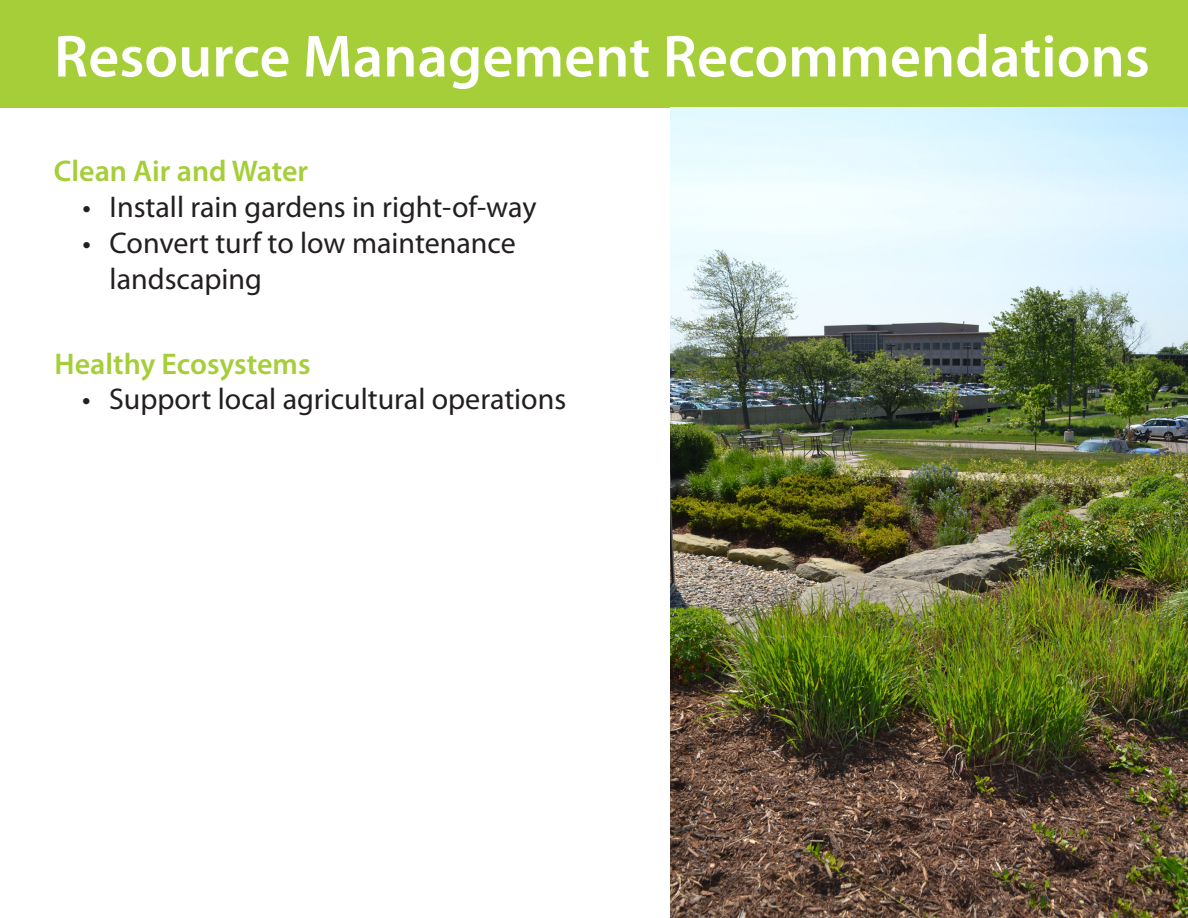
<style>
.page{position:relative;width:1188px;height:918px;background:#fff}
.page>*{position:absolute;margin:0;border:0;box-sizing:border-box;transform-origin:0 0}
.t1{font:600 60px "Myriad Pro";color:#fff}
.t2{font:30px/36px "Myriad Pro";color:#231f20}
.t3{font:600 30px "Myriad Pro";color:#a6ce39}
</style>
<div class="page">
<div style="left:0;top:0;width:1188px;height:108px;background:#a6ce39"></div>
<img style="left:670px;top:108px;width:518px;height:810px">
<p class="t1" style="left:54px;top:18px;width:1097px">Resource Management Recommendations</p>
<p class="t3" style="left:54px;top:152px;width:256px">Clean Air and Water</p>
<p class="t2" style="left:83px;top:188px;width:456px">• Install rain gardens in right-of-way</p>
<p class="t2" style="left:110px;top:224px;width:408px;text-indent:-27px">• Convert turf to low maintenance landscaping</p>
<p class="t3" style="left:55px;top:345px;width:257px">Healthy Ecosystems</p>
<p class="t2" style="left:82px;top:381px;width:486px">• Support local agricultural operations</p>
</div>
